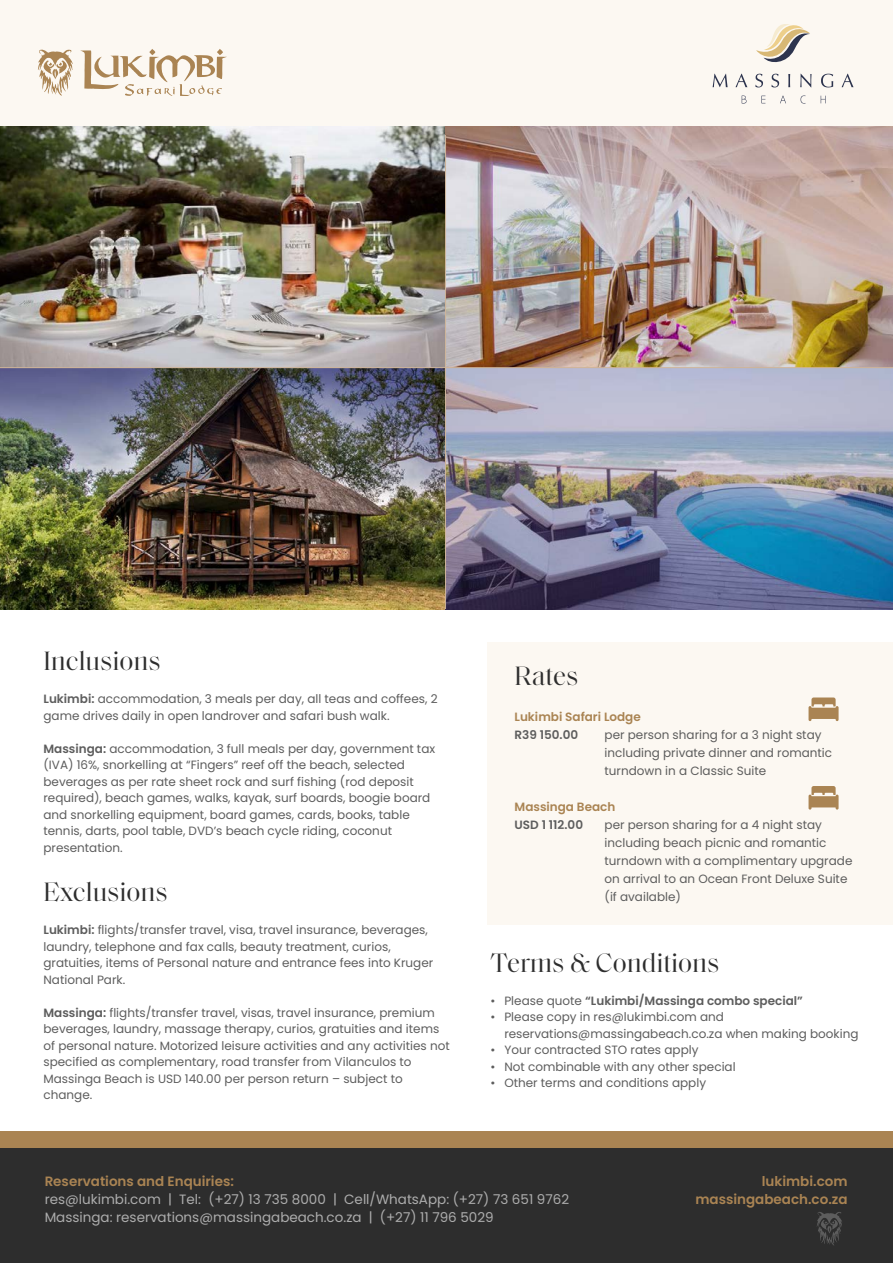
<style>
.page{position:relative;width:893px;height:1263px;background:#fff}
.page>*{position:absolute;margin:0;border:0;box-sizing:border-box;transform-origin:0 0}
.t1{font:27px "Saol Display";color:#2d2d2d}
.t2{font:13.5px/18px "Poppins";color:#adadad}
.t3{font:600 13.5px/18px "Poppins";color:#aa8453;text-align:right}
.t4{font:12px/16.5px "Poppins";color:#5d5d5d}
.t5{font:600 12px "Poppins";color:#5d5d5d}
.t6{font:600 12px "Poppins";color:#aa8453}
.s1{font-weight:600}
.s2{font-weight:400}
</style>
<div class="page">
<div style="left:0;top:1146px;width:893px;height:117px;background:#2d2d2d"></div>
<div style="left:0;top:1131px;width:893px;height:17px;background:#aa8453"></div>
<div style="left:488px;top:642px;width:405px;height:282px;background:#fcf8f2"></div>
<svg style="left:808px;top:697px;width:30px;height:24px"></svg>
<svg style="left:808px;top:786px;width:30px;height:24px"></svg>
<img style="left:0;top:126px;width:893px;height:483px">
<hr style="left:445px;top:135px;width:1px;height:474px;background:#ceb499">
<hr style="left:0;top:367px;width:893px;height:1px;background:#ceb499">
<div style="left:0;top:0;width:893px;height:126px;background:#fcf8f2"></div>
<svg style="left:38px;top:49px;width:35px;height:47px"></svg>
<svg style="left:81px;top:49px;width:145px;height:47px"></svg>
<svg style="left:713px;top:74px;width:15px;height:13px"></svg>
<svg style="left:735px;top:74px;width:12px;height:13px"></svg>
<svg style="left:755px;top:74px;width:8px;height:13px"></svg>
<svg style="left:771px;top:74px;width:8px;height:13px"></svg>
<svg style="left:788px;top:74px;width:2px;height:13px"></svg>
<svg style="left:800px;top:74px;width:11px;height:13px"></svg>
<svg style="left:821px;top:74px;width:12px;height:13px"></svg>
<svg style="left:842px;top:74px;width:12px;height:13px"></svg>
<svg style="left:742px;top:96px;width:4px;height:8px"></svg>
<svg style="left:761px;top:96px;width:4px;height:7px"></svg>
<svg style="left:780px;top:96px;width:6px;height:7px"></svg>
<svg style="left:821px;top:96px;width:5px;height:7px"></svg>
<svg style="left:756px;top:24px;width:54px;height:39px"></svg>
<svg style="left:817px;top:1212px;width:25px;height:33px"></svg>
<h1 class="t1" style="left:44px;top:642px;width:119px">Inclusions</h1>
<p class="t4" style="left:44px;top:691px;width:396px"><span class="s1">Lukimbi:</span> accommodation, 3 meals per day, all teas and coffees, 2 game drives daily in open landrover and safari bush walk.</p>
<p class="t4" style="left:44px;top:740px;width:393px"><span class="s1">Massinga:</span> accommodation, 3 full meals per day, government tax (IVA) 16%, snorkelling at “Fingers” reef off the beach, selected beverages as per rate sheet rock and surf fishing (rod deposit required), beach games, walks, kayak, surf boards, boogie board and snorkelling equipment, board games, cards, books, table tennis, darts, pool table, DVD’s beach cycle riding, coconut presentation.</p>
<h1 class="t1" style="left:44px;top:873px;width:126px">Exclusions</h1>
<p class="t4" style="left:44px;top:922px;width:391px"><span class="s1">Lukimbi:</span> flights/transfer travel, visa, travel insurance, beverages, laundry, telephone and fax calls, beauty treatment, curios, gratuities, items of Personal nature and entrance fees into Kruger National Park.</p>
<p class="t4" style="left:44px;top:1004px;width:408px"><span class="s1">Massinga:</span> flights/transfer travel, visas, travel insurance, premium beverages, laundry, massage therapy, curios, gratuities and items of personal nature. Motorized leisure activities and any activities not specified as complementary, road transfer from Vilanculos to Massinga Beach is USD 140.00 per person return – subject to change.</p>
<h1 class="t1" style="left:514px;top:657px;width:65px">Rates</h1>
<p class="t6" style="left:514px;top:710px;width:128px">Lukimbi Safari Lodge</p>
<p class="t5" style="left:514px;top:728px;width:65px">R39 150.00</p>
<p class="t4" style="left:604px;top:726px;width:229px;line-height:18px">per person sharing for a 3 night stay including private dinner and romantic turndown in a Classic Suite</p>
<p class="t6" style="left:514px;top:800px;width:102px">Massinga Beach</p>
<p class="t5" style="left:514px;top:818px;width:70px">USD 1 112.00</p>
<p class="t4" style="left:604px;top:816px;width:249px;line-height:18px">per person sharing for a 4 night stay including beach picnic and romantic turndown with a complimentary upgrade on arrival to an Ocean Front Deluxe Suite (if available)</p>
<h1 class="t1" style="left:490px;top:943px;width:230px">Terms &amp; Conditions</h1>
<p class="t5" style="left:490px;top:994px;width:314px"><span class="s2">• Please quote</span> “Lukimbi/Massinga combo special”</p>
<p class="t4" style="left:504px;top:1009px;width:356px;text-indent:-14px">• Please copy in res@lukimbi.com and reservations@massingabeach.co.za when making booking</p>
<p class="t4" style="left:490px;top:1042px;width:209px">• Your contracted STO rates apply</p>
<p class="t4" style="left:490px;top:1058px;width:247px">• Not combinable with any other special</p>
<p class="t4" style="left:490px;top:1075px;width:217px">• Other terms and conditions apply</p>
<p class="t3" style="left:45px;top:1172px;width:191px">Reservations and Enquiries:</p>
<p class="t2" style="left:45px;top:1190px;width:526px">res@lukimbi.com | Tel: (+27) 13 735 8000 | Cell/WhatsApp: (+27) 73 651 9762<br>Massinga: reservations@massingabeach.co.za | (+27) 11 796 5029</p>
<p class="t3" style="left:695px;top:1172px;width:154px">lukimbi.com massingabeach.co.za</p>
</div>
